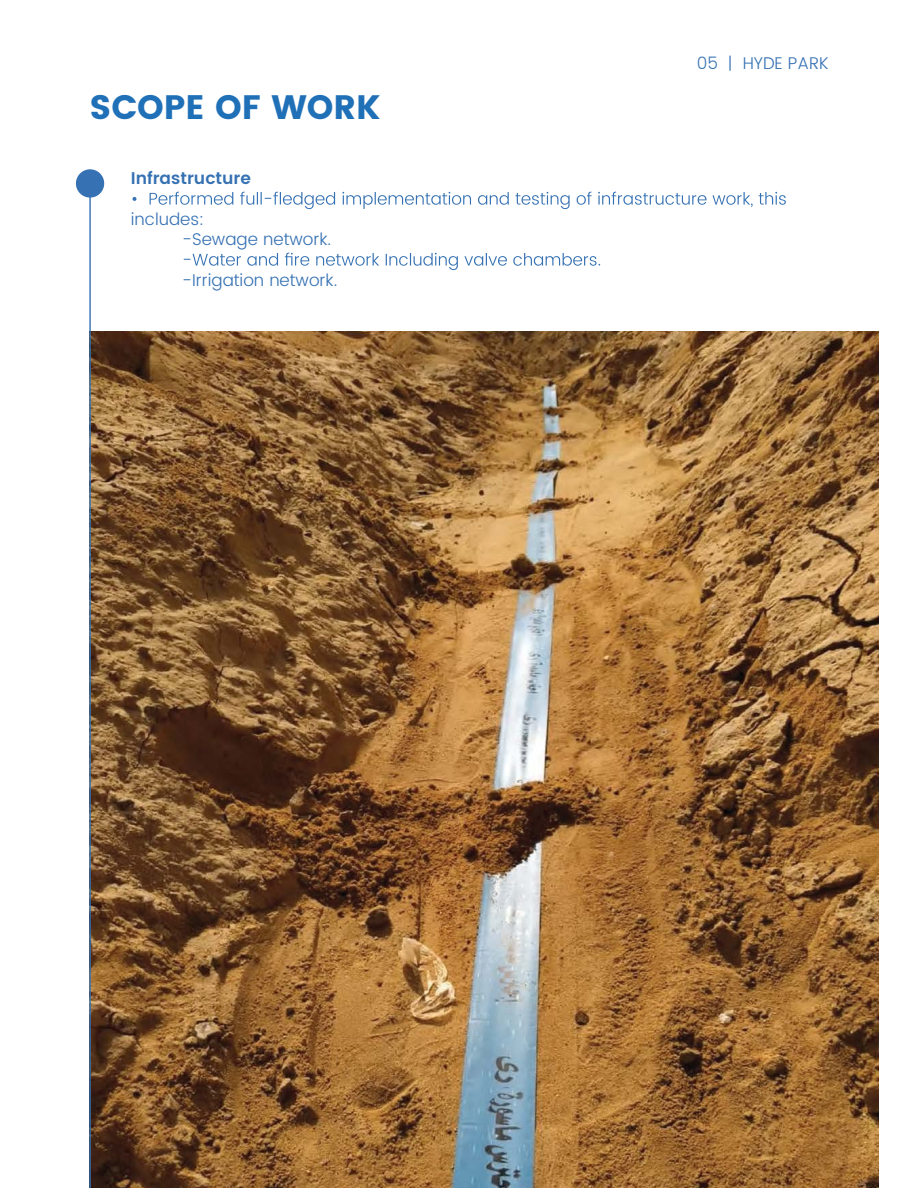
<style>
.page{position:relative;width:918px;height:1188px;background:#fff}
.page>*{position:absolute;margin:0;border:0;box-sizing:border-box;transform-origin:0 0}
.t1{font:700 33.9px "Poppins";color:#2070b8}
.t2{font:300 16.95px/20.2px "Poppins";color:#3571b3}
.t3{font:600 16.95px "Poppins";color:#3571b3}
</style>
<div class="page">
<img style="left:91px;top:331px;width:788px;height:857px">
<svg style="left:133px;top:192px;width:653px;height:17px"></svg>
<svg style="left:184px;top:253px;width:416px;height:17px"></svg>
<hr style="left:89px;top:170px;width:2px;height:1018px;background:#3571b3">
<div style="left:77px;top:170px;width:27px;height:27px;background:#3571b3;border-radius:50%"></div>
<div style="left:76px;top:169px;width:28px;height:29px;border:1px solid #3571b3;border-radius:50%"></div>
<h1 class="t1" style="left:89px;top:84px;width:293px">SCOPE OF WORK</h1>
<p class="t3" style="left:131px;top:166px;width:122px">Infrastructure</p>
<p class="t2" style="left:182px;top:209px;width:151px;text-indent:-51px">includes:<br>-Sewage network.</p>
<p class="t2" style="left:182px;top:270px;width:157px">-Irrigation network.</p>
<p class="t2" style="left:697px;top:53px;width:134px">05 | HYDE PARK</p>
</div>
